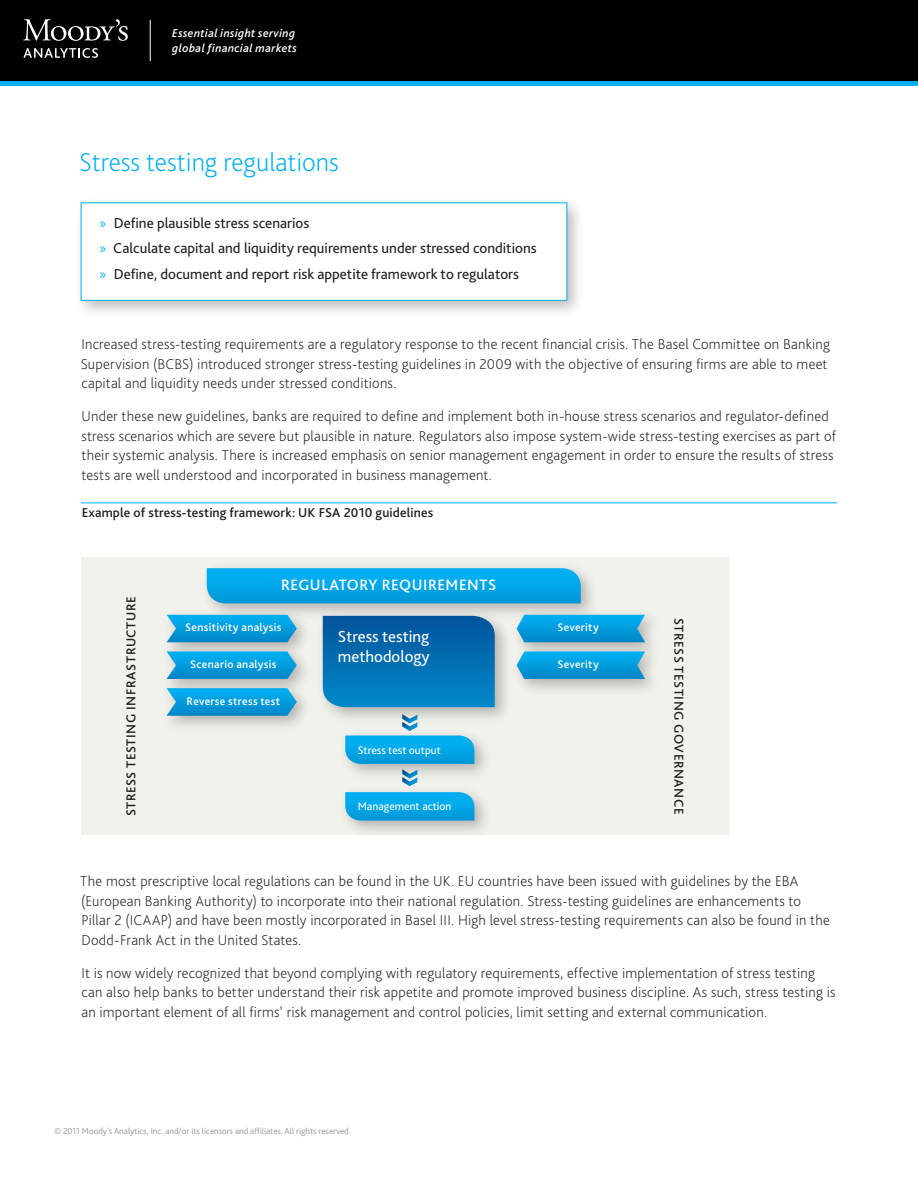
<style>
.page{position:relative;width:918px;height:1188px;background:#fff}
.page>*{position:absolute;margin:0;border:0;box-sizing:border-box;transform-origin:0 0}
.level_1_headline{font:200 27px "Bliss Pro";color:#00aeef}
.t1{font:16.8px/20.1px "Bliss Pro";color:#fff}
.BODY___Headline_2{font:500 15.75px "Bliss Pro";letter-spacing:.03em;color:#fff}
.BODY___text{font:200 15px/19.5px "Bliss Pro";letter-spacing:.015em;color:#231f20}
.BODY___Bullets{font:15px "Bliss Pro";color:#231f20}
.chart_heading{font:500 13.5px "Bliss Pro";letter-spacing:.01em;color:#231f20}
.BODY___Headline_2-2{font:500 13.5px "Bliss Pro";letter-spacing:.04em;color:#231f20}
.t2{font:italic 500 12px/15px "Bliss Pro";letter-spacing:.03em;color:#fff}
.chart_text__white{font:500 11.55px "Bliss Pro";letter-spacing:.025em;color:#fff}
.t3{font:11.55px "Bliss Pro";color:#fff}
.t4{font:300 9px "Bliss Pro";color:#939598}
.s1{font-family:"Myriad Pro";color:#00aeef}
</style>
<div class="page">
<div style="left:0;top:80px;width:918px;height:6px;background:#00aeef"></div>
<div style="left:0;top:0;width:918px;height:80px;background:#000001"></div>
<svg style="left:23px;top:19px;width:105px;height:22px"></svg>
<svg style="left:23px;top:48px;width:75px;height:10px"></svg>
<hr style="left:150px;top:20px;width:1px;height:41px;background:#fff">
<hr style="left:81px;top:503px;width:756px;height:1px;background:#00aeef">
<div style="left:81px;top:557px;width:648px;height:278px;background:#f2f2ed"></div>
<div style="left:338px;top:728px;width:154px;height:53px;background:#231f20;opacity:.3"></div>
<svg style="left:345px;top:724px;width:129px;height:61px"></svg>
<div style="left:199px;top:561px;width:399px;height:60px;background:#231f20;opacity:.3"></div>
<svg style="left:207px;top:568px;width:374px;height:35px;background:#03a6e5"></svg>
<div style="left:338px;top:785px;width:154px;height:53px;background:#231f20;opacity:.3"></div>
<svg style="left:345px;top:792px;width:129px;height:29px;background:#09a7e4"></svg>
<div style="left:315px;top:608px;width:197px;height:116px;background:#231f20;opacity:.3"></div>
<svg style="left:323px;top:616px;width:172px;height:91px;background:#036fb2"></svg>
<div style="left:159px;top:607px;width:151px;height:52px;background:#231f20;opacity:.3"></div>
<svg style="left:167px;top:615px;width:130px;height:27px;background:#0fa0dc"></svg>
<div style="left:509px;top:607px;width:151px;height:52px;background:#231f20;opacity:.3"></div>
<svg style="left:517px;top:615px;width:128px;height:27px;background:#0c9edb"></svg>
<div style="left:509px;top:644px;width:151px;height:52px;background:#231f20;opacity:.3"></div>
<svg style="left:517px;top:651px;width:128px;height:28px;background:#0f9fdb"></svg>
<div style="left:159px;top:644px;width:151px;height:52px;background:#231f20;opacity:.3"></div>
<svg style="left:167px;top:651px;width:130px;height:28px;background:#13a0db"></svg>
<div style="left:159px;top:681px;width:151px;height:51px;background:#231f20;opacity:.3"></div>
<svg style="left:167px;top:688px;width:130px;height:28px;background:#12a0db"></svg>
<div style="left:74px;top:196px;width:510px;height:121px;background:#231f20;opacity:.3"></div>
<div style="left:81px;top:203px;width:486px;height:97px;background:#fff"></div>
<p class="t2" style="left:172px;top:25px;width:126px">Essential insight serving global financial markets</p>
<p class="level_1_headline" style="left:79px;top:145px;width:261px">Stress testing regulations</p>
<p class="BODY___Bullets" style="left:100px;top:214px;width:211px"><span class="s1">»</span> Define plausible stress scenarios</p>
<p class="BODY___Bullets" style="left:100px;top:239px;width:438px"><span class="s1">»</span> Calculate capital and liquidity requirements under stressed conditions</p>
<p class="BODY___Bullets" style="left:100px;top:265px;width:421px"><span class="s1">»</span> Define, document and report risk appetite framework to regulators</p>
<p class="BODY___text" style="left:81px;top:334px;width:751px">Increased stress-testing requirements are a regulatory response to the recent financial crisis. The Basel Committee on Banking<br>Supervision (BCBS) introduced stronger stress-testing guidelines in 2009 with the objective of ensuring firms are able to meet capital and liquidity needs under stressed conditions.</p>
<p class="BODY___text" style="left:81px;top:406px;width:756px">Under these new guidelines, banks are required to define and implement both in-house stress scenarios and regulator-defined stress scenarios which are severe but plausible in nature. Regulators also impose system-wide stress-testing exercises as part of their systemic analysis. There is increased emphasis on senior management engagement in order to ensure the results of stress tests are well understood and incorporated in business management.</p>
<p class="chart_heading" style="left:82px;top:504px;width:353px">Example of stress-testing framework: UK FSA 2010 guidelines</p>
<p class="BODY___Headline_2-2" style="left:123px;top:816px;width:222px;rotate:-90deg">STRESS TESTING INFRASTRUCTURE</p>
<p class="BODY___Headline_2" style="left:281px;top:575px;width:217px">REGULATORY REQUIREMENTS</p>
<p class="chart_text__white" style="left:185px;top:620px;width:98px">Sensitivity analysis</p>
<p class="chart_text__white" style="left:557px;top:620px;width:43px">Severity</p>
<p class="chart_text__white" style="left:190px;top:657px;width:88px">Scenario analysis</p>
<p class="chart_text__white" style="left:557px;top:657px;width:43px">Severity</p>
<p class="chart_text__white" style="left:187px;top:694px;width:95px">Reverse stress test</p>
<p class="t1" style="left:338px;top:626px;width:93px">Stress testing methodology</p>
<p class="t3" style="left:358px;top:743px;width:85px">Stress test output</p>
<p class="t3" style="left:358px;top:799px;width:95px">Management action</p>
<p class="BODY___Headline_2-2" style="left:687px;top:618px;width:198px;rotate:90deg">STRESS TESTING GOVERNANCE</p>
<p class="BODY___text" style="left:80px;top:871px;width:751px">The most prescriptive local regulations can be found in the UK. EU countries have been issued with guidelines by the EBA (European Banking Authority) to incorporate into their national regulation. Stress-testing guidelines are enhancements to Pillar 2 (ICAAP) and have been mostly incorporated in Basel III. High level stress-testing requirements can also be found in the Dodd-Frank Act in the United States.</p>
<p class="BODY___text" style="left:81px;top:963px;width:756px">It is now widely recognized that beyond complying with regulatory requirements, effective implementation of stress testing can also help banks to better understand their risk appetite and promote improved business discipline. As such, stress testing is an important element of all firms’ risk management and control policies, limit setting and external communication.</p>
<p class="t4" style="left:54px;top:1126px;width:298px">© 2011 Moody’s Analytics, Inc. and/or its licensors and affiliates. All rights reserved.</p>
</div>
